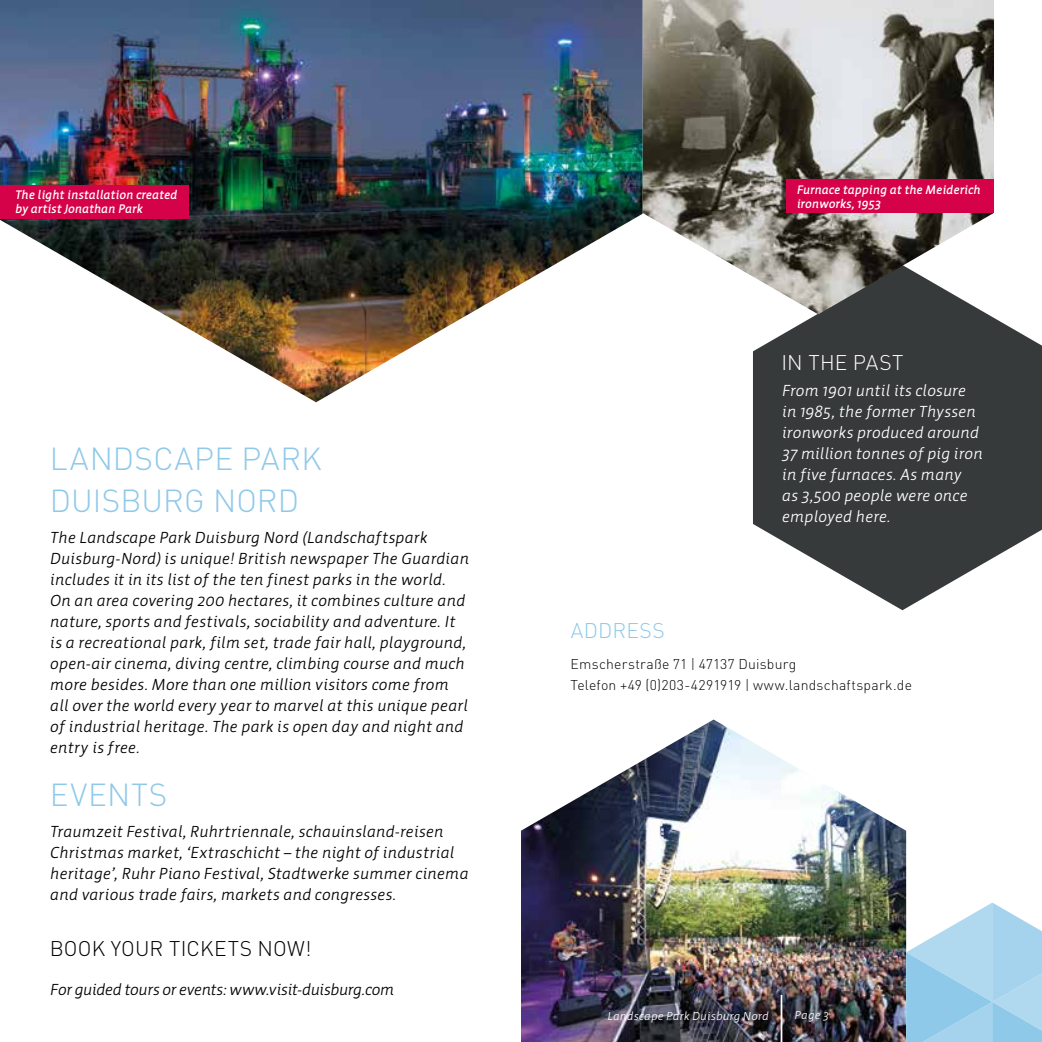
<style>
.page{position:relative;width:1042px;height:1042px;background:#fff}
.page>*{position:absolute;margin:0;border:0;box-sizing:border-box;transform-origin:0 0}
.t1{font:300 31.5px/42px "DINOT";letter-spacing:.01em;color:#8fc9e9}
.t2{font:300 21px "DINOT";letter-spacing:.005em;color:#000}
.t3{font:300 21px "DINOT";letter-spacing:.01em;color:#fff}
.t4{font:300 21px "DINOT";letter-spacing:.015em;color:#8fc9e9}
.t5{font:italic 15.75px/21px "Werk";letter-spacing:-.005em;color:#000}
.t6{font:italic 15.75px/21px "Werk";letter-spacing:-.005em;color:#fff}
.t7{font:italic 15.75px "Werk";letter-spacing:-.035em;color:#000}
.t8{font:300 14px/21px "DINOT";letter-spacing:.015em;color:#000}
.t9{font:italic 700 12.25px/14px "Werk";color:#fff}
.t10{font:italic 11.38px "Werk";letter-spacing:.01em;color:#fff}
</style>
<div class="page">
<svg style="left:753px;top:314px;width:289px;height:296px;fill:#373a3b"></svg>
<img style="left:642px;top:0;width:352px;height:314px">
<img style="left:521px;top:719px;width:385px;height:323px">
<div style="left:786px;top:180px;width:208px;height:33px;background:#d50249"></div>
<svg style="left:906px;top:902px;width:136px;height:140px;background:#afd8ee"></svg>
<img style="left:0;top:0;width:642px;height:402px">
<div style="left:0;top:185px;width:189px;height:33px;background:#d50249"></div>
<hr style="left:780px;top:995px;width:2px;height:47px;background:#fff">
<p class="t9" style="left:15px;top:188px;width:164px">The light installation created by artist Jonathan Park</p>
<h1 class="t1" style="left:50px;top:435px;width:273px">LANDSCAPE PARK<br>DUISBURG NORD</h1>
<p class="t5" style="left:50px;top:527px;width:420px">The Landscape Park Duisburg Nord (Landschaftspark Duisburg-Nord) is unique! British newspaper The Guardian includes it in its list of the ten finest parks in the world.<br>On an area covering 200 hectares, it combines culture and nature, sports and festivals, sociability and adventure. It is a recreational park, film set, trade fair hall, playground, open-air cinema, diving centre, climbing course and much more besides. More than one million visitors come from all over the world every year to marvel at this unique pearl of industrial heritage. The park is open day and night and entry is free.</p>
<h1 class="t1" style="left:50px;top:771px;width:119px">EVENTS</h1>
<p class="t5" style="left:50px;top:821px;width:420px">Traumzeit Festival, Ruhrtriennale, schauinsland-reisen Christmas market, ‘Extraschicht – the night of industrial heritage’, Ruhr Piano Festival, Stadtwerke summer cinema and various trade fairs, markets and congresses.</p>
<h2 class="t2" style="left:50px;top:932px;width:263px">BOOK YOUR TICKETS NOW!</h2>
<p class="t7" style="left:50px;top:980px;width:346px">For guided tours or events: www.visit-duisburg.com</p>
<p class="t9" style="left:796px;top:183px;width:185px">Furnace tapping at the Meiderich ironworks, 1953</p>
<h2 class="t3" style="left:781px;top:347px;width:123px">IN THE PAST</h2>
<p class="t6" style="left:781px;top:380px;width:202px">From 1901 until its closure in 1985, the former Thyssen ironworks produced around<br>37 million tonnes of pig iron in five furnaces. As many<br>as 3,500 people were once employed here.</p>
<h2 class="t4" style="left:571px;top:614px;width:96px">ADDRESS</h2>
<p class="t8" style="left:570px;top:653px;width:343px">Emscherstraße 71 | 47137 Duisburg<br>Telefon +49 (0)203-4291919 | www.landschaftspark.de</p>
<p class="t10" style="left:607px;top:1009px;width:163px">Landscape Park Duisburg Nord</p>
<p class="t10" style="left:794px;top:1008px;width:36px">Page 3</p>
</div>
